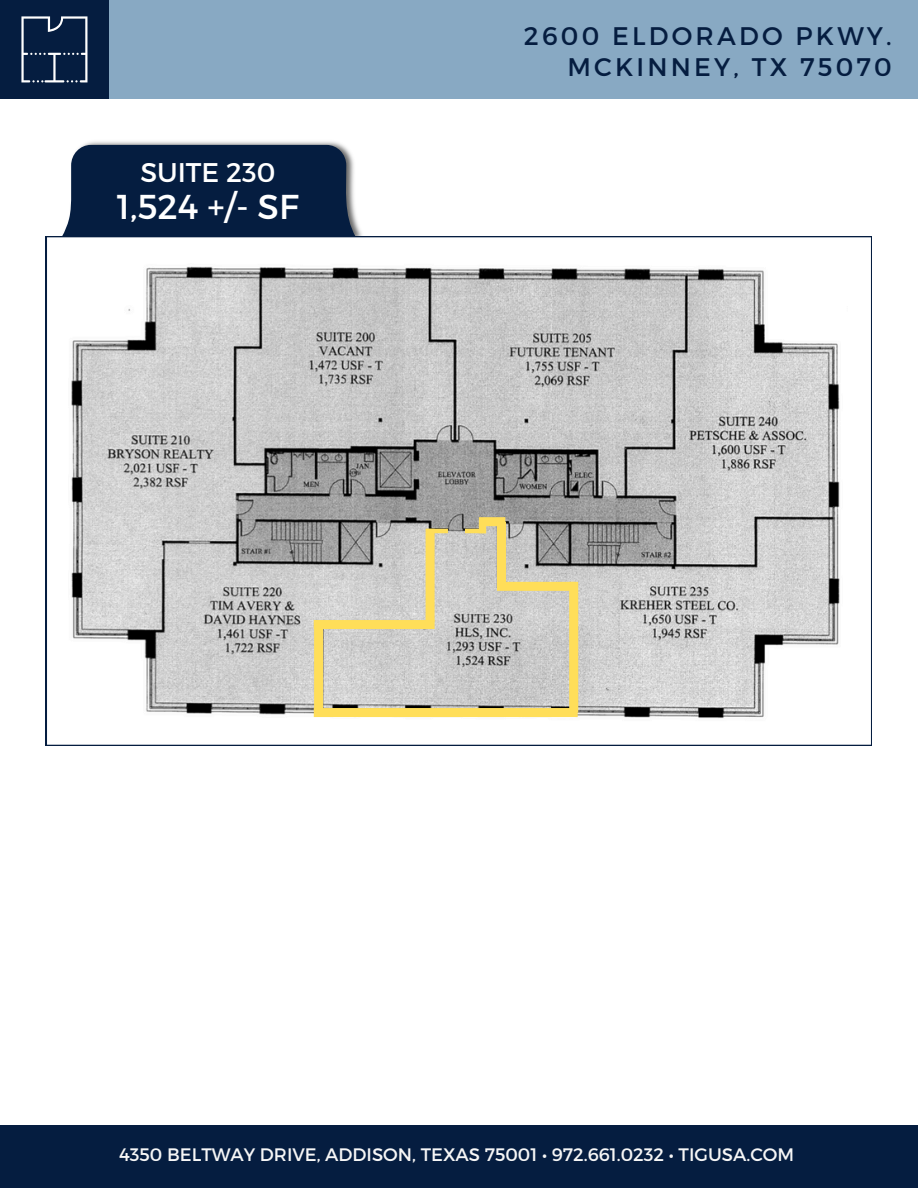
<style>
.page{position:relative;width:918px;height:1188px;background:#fff}
.page>*{position:absolute;margin:0;border:0;box-sizing:border-box;transform-origin:0 0}
.t1{font:34.5px "Montserrat";color:#fff}
.t2{font:27px "Montserrat";color:#fff}
.t3{font:25.5px/30.3px "Montserrat";letter-spacing:.125em;color:#051d40;text-align:right}
.t4{font:18px "Montserrat";color:#f6f6f6}
</style>
<div class="page">
<div style="left:103px;top:0;width:815px;height:99px;background:#88a9c3"></div>
<div style="left:0;top:0;width:109px;height:99px;background:#051d40"></div>
<div style="left:0;top:1126px;width:918px;height:62px;background:#051d40"></div>
<svg style="left:21px;top:16px;width:67px;height:66px"></svg>
<img style="left:84px;top:141px;width:278px;height:95px">
<div style="left:62px;top:145px;width:294px;height:91px;background:#051d40"></div>
<svg style="left:46px;top:236px;width:826px;height:510px"></svg>
<img style="left:54px;top:248px;width:794px;height:477px">
<div style="left:314px;top:708px;width:264px;height:9px;background:#ffde59"></div>
<div style="left:314px;top:620px;width:121px;height:9px;background:#ffde59"></div>
<hr style="left:427px;top:529px;width:21px;height:4px;background:#ffde59">
<div style="left:479px;top:517px;width:26px;height:9px;background:#ffde59"></div>
<div style="left:314px;top:625px;width:9px;height:88px;background:#ffde59"></div>
<div style="left:497px;top:582px;width:78px;height:9px;background:#ffde59"></div>
<div style="left:569px;top:582px;width:9px;height:131px;background:#ffde59"></div>
<div style="left:426px;top:529px;width:9px;height:92px;background:#ffde59"></div>
<div style="left:497px;top:522px;width:9px;height:64px;background:#ffde59"></div>
<div style="left:479px;top:524px;width:7px;height:9px;background:#ffde59"></div>
<hr style="left:465px;top:529px;width:21px;height:4px;background:#ffde59">
<h1 class="t2" style="left:140px;top:155px;width:136px">SUITE 230</h1>
<h1 class="t1" style="left:117px;top:185px;width:183px">1,524 +/- SF</h1>
<h2 class="t3" style="left:524px;top:20px;width:369px">2600 ELDORADO PKWY.<br>MCKINNEY, TX 75070</h2>
<p class="t4" style="left:119px;top:1143px;width:677px">4350 BELTWAY DRIVE, ADDISON, TEXAS 75001 • 972.661.0232 • TIGUSA.COM</p>
</div>
